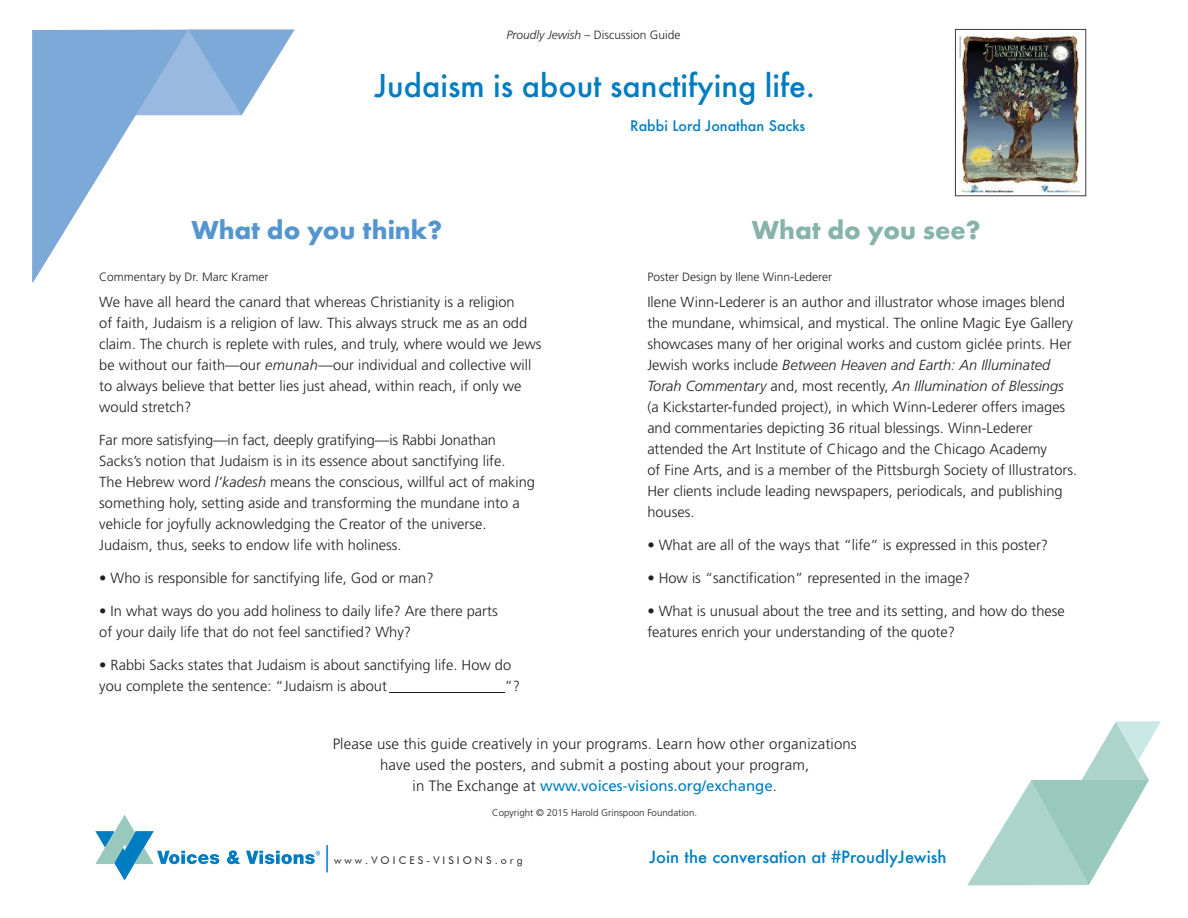
<style>
.page{position:relative;width:1188px;height:918px;background:#fff}
.page>*{position:absolute;margin:0;border:0;box-sizing:border-box;transform-origin:0 0}
.t1{font:500 34.5px "Futura T";color:#007cc2}
.t2{font:700 27px "Futura T";color:#5395cf}
.t3{font:700 27px "Futura T";color:#87b4a8}
.t4{font:500 16.5px "Futura";color:#007cc2}
.t5{font:300 15px/21px "Frutiger";letter-spacing:.01em;color:#231f20;text-align:center}
.t6{font:300 14.7px/21px "Frutiger";color:#231f20}
.t7{font:500 14.25px "Futura";color:#007cc2}
.t8{font:300 12px "Frutiger";color:#231f20}
.t9{font:10.5px "Futura BT";color:#231f20}
.t10{font:300 9.75px "Frutiger";color:#231f20}
.s1{font-style:italic}
.s2{font-weight:400;color:#007cc2}
</style>
<div class="page">
<img style="left:959px;top:35px;width:124px;height:158px">
<hr style="left:389px;top:692px;width:116px;height:1px;background:#231f20">
<div style="left:955px;top:29px;width:131px;height:167px;border:1px solid #3e3e3f"></div>
<svg style="left:227px;top:850px;width:13px;height:14px"></svg>
<svg style="left:95px;top:815px;width:124px;height:65px"></svg>
<svg style="left:246px;top:851px;width:74px;height:13px"></svg>
<hr style="left:326px;top:845px;width:2px;height:27px;background:#007cc2">
<svg style="left:967px;top:721px;width:194px;height:164px"></svg>
<svg style="left:32px;top:29px;width:263px;height:254px"></svg>
<p class="t8" style="left:506px;top:28px;width:176px"><span class="s1">Proudly Jewish</span> – Discussion Guide</p>
<h1 class="t1" style="left:375px;top:65px;width:442px">Judaism is about sanctifying life.</h1>
<p class="t7" style="left:630px;top:116px;width:177px">Rabbi Lord Jonathan Sacks</p>
<h2 class="t2" style="left:191px;top:214px;width:252px">What do you think?</h2>
<h2 class="t3" style="left:752px;top:214px;width:230px">What do you see?</h2>
<p class="t8" style="left:99px;top:270px;width:171px">Commentary by Dr. Marc Kramer</p>
<p class="t6" style="left:99px;top:291px;width:444px">We have all heard the canard that whereas Christianity is a religion<br>of faith, Judaism is a religion of law. This always struck me as an odd claim. The church is replete with rules, and truly, where would we Jews be without our faith—our <span class="s1">emunah</span>—our individual and collective will to always believe that better lies just ahead, within reach, if only we would stretch?</p>
<p class="t6" style="left:99px;top:429px;width:437px">Far more satisfying—in fact, deeply gratifying—is Rabbi Jonathan Sacks’s notion that Judaism is in its essence about sanctifying life.<br>The Hebrew word <span class="s1">l’kadesh</span> means the conscious, willful act of making something holy, setting aside and transforming the mundane into a vehicle for joyfully acknowledging the Creator of the universe.<br>Judaism, thus, seeks to endow life with holiness.</p>
<p class="t6" style="left:99px;top:567px;width:336px">• Who is responsible for sanctifying life, God or man?</p>
<p class="t6" style="left:99px;top:600px;width:400px">• In what ways do you add holiness to daily life? Are there parts of your daily life that do not feel sanctified? Why?</p>
<p class="t6" style="left:99px;top:654px;width:414px">• Rabbi Sacks states that Judaism is about sanctifying life. How do you complete the sentence: “Judaism is about</p>
<p class="t8" style="left:647px;top:271px;width:186px">Poster Design by Ilene Winn-Lederer</p>
<p class="t6" style="left:647px;top:291px;width:431px">Ilene Winn-Lederer is an author and illustrator whose images blend the mundane, whimsical, and mystical. The online Magic Eye Gallery showcases many of her original works and custom giclée prints. Her Jewish works include <span class="s1">Between Heaven and Earth: An Illuminated Torah Commentary</span> and, most recently, <span class="s1">An Illumination of Blessings </span>(a Kickstarter-funded project), in which Winn-Lederer offers images and commentaries depicting 36 ritual blessings. Winn-Lederer attended the Art Institute of Chicago and the Chicago Academy<br>of Fine Arts, and is a member of the Pittsburgh Society of Illustrators.<br>Her clients include leading newspapers, periodicals, and publishing houses.</p>
<p class="t6" style="left:647px;top:534px;width:402px">• What are all of the ways that “life” is expressed in this poster?</p>
<p class="t6" style="left:647px;top:567px;width:324px">• How is “sanctification” represented in the image?</p>
<p class="t6" style="left:647px;top:600px;width:419px">• What is unusual about the tree and its setting, and how do these features enrich your understanding of the quote?</p>
<p class="t6" style="left:505px;top:675px;width:17px">”?</p>
<p class="t5" style="left:333px;top:733px;width:526px">Please use this guide creatively in your programs. Learn how other organizations have used the posters, and submit a posting about your program,<br>in The Exchange at <span class="s2">www.voices-visions.org/exchange</span>.</p>
<p class="t10" style="left:492px;top:807px;width:206px">Copyright © 2015 Harold Grinspoon Foundation.</p>
<p class="t9" style="left:334px;top:853px;width:190px">w w w . V O I C E S - V I S I O N S . o r g</p>
<p class="t4" style="left:649px;top:845px;width:299px">Join the conversation at #ProudlyJewish</p>
</div>
